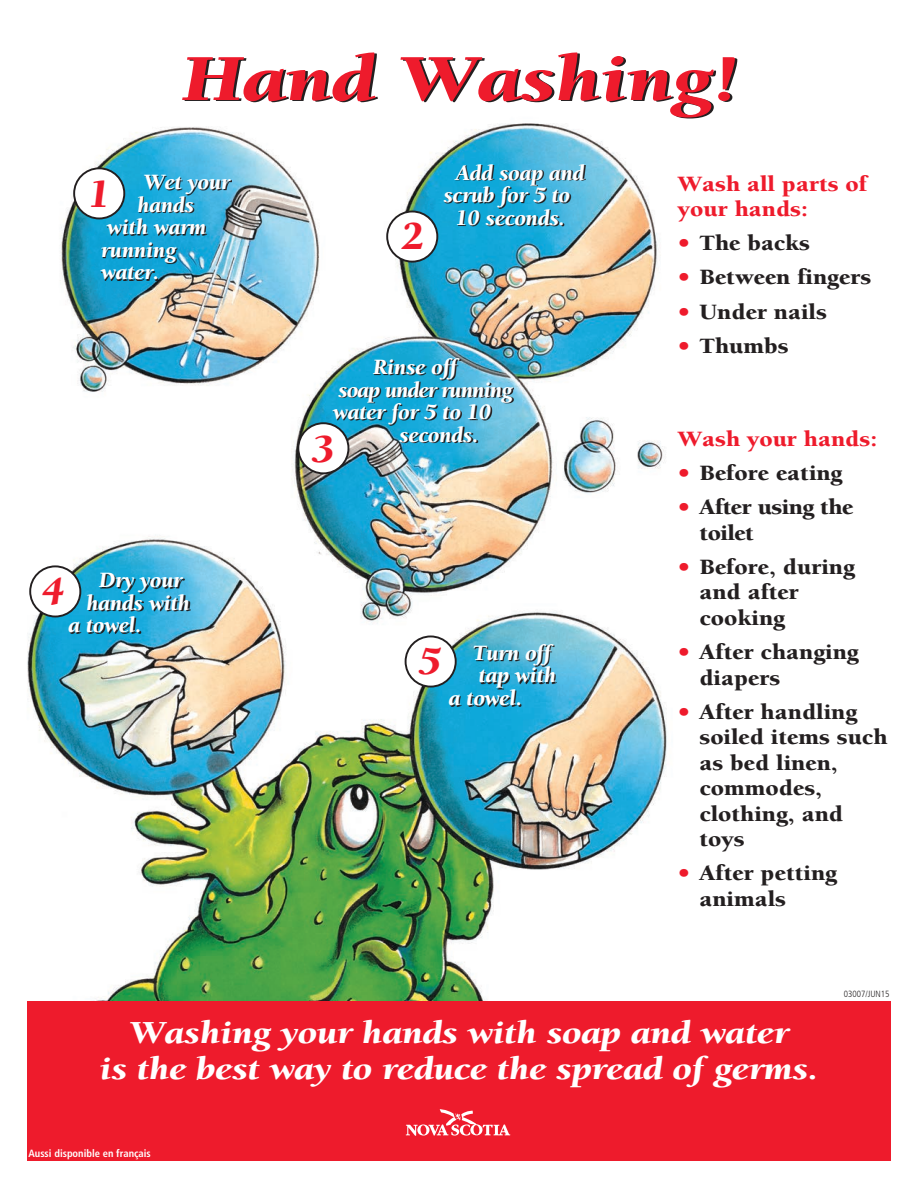
<style>
.page{position:relative;width:918px;height:1188px;background:#fff}
.page>*{position:absolute;margin:0;border:0;box-sizing:border-box;transform-origin:0 0}
.t1{font:italic 900 67.35px "Berkeley";color:#ee1b2c;scale:1.25 1}
.t2{font:italic 900 40.5px "Berkeley";color:#ee1b2c}
.t3{font:italic 900 33px/36px "Berkeley";color:#fff;text-align:center;scale:1.15 1}
.t4{font:900 22.5px/25.5px "Berkeley";color:#231f20;scale:1.1 1}
.t5{font:italic 900 22.5px "Berkeley";color:#fff}
.t6{font:900 22.5px/25.5px "Berkeley";color:#ee1b2c;scale:1.1 1}
.t7{font:900 22.5px/25.5px "Berkeley";letter-spacing:-.02em;color:#231f20;scale:1.1 1}
.t8{font:italic 900 22.5px "Berkeley";letter-spacing:-.03em;color:#fff}
.t9{font:700 condensed 10.5px "Frutiger";color:#fff}
.t10{font:300 condensed 9px "Frutiger";color:#231f20}
.s1{color:#ee1b2c}
</style>
<div class="page">
<img style="left:60px;top:127px;width:209px;height:265px">
<img style="left:27px;top:536px;width:640px;height:465px">
<img style="left:269px;top:123px;width:398px;height:521px">
<div style="left:74px;top:168px;width:50px;height:50px;background:#fff;border-radius:50%"></div>
<div style="left:73px;top:167px;width:52px;height:52px;border:2px solid #231f20;border-radius:50%"></div>
<div style="left:30px;top:566px;width:50px;height:51px;background:#fff;border-radius:50%"></div>
<div style="left:29px;top:565px;width:52px;height:52px;border:2px solid #231f20;border-radius:50%"></div>
<div style="left:406px;top:636px;width:50px;height:51px;background:#fff;border-radius:50%"></div>
<div style="left:405px;top:635px;width:52px;height:53px;border:2px solid #231f20;border-radius:50%"></div>
<div style="left:27px;top:1001px;width:864px;height:160px;background:#ee1b2c"></div>
<svg style="left:406px;top:1109px;width:104px;height:27px"></svg>
<div style="left:387px;top:212px;width:50px;height:50px;background:#fff;border-radius:50%"></div>
<div style="left:386px;top:211px;width:52px;height:52px;border:2px solid #231f20;border-radius:50%"></div>
<div style="left:298px;top:423px;width:50px;height:50px;background:#fff;border-radius:50%"></div>
<div style="left:297px;top:422px;width:52px;height:52px;border:2px solid #231f20;border-radius:50%"></div>
<img style="left:102px;top:176px;width:130px;height:105px">
<svg style="left:445px;top:165px;width:141px;height:61px;background:#278eb1"></svg>
<img style="left:334px;top:359px;width:180px;height:84px">
<svg style="left:70px;top:574px;width:121px;height:60px;background:#2a93b7"></svg>
<svg style="left:450px;top:645px;width:107px;height:62px;background:#2d93b5"></svg>
<h1 class="t1" style="left:182px;top:44px;width:447px">Hand Washing!</h1>
<h2 class="t2" style="left:89px;top:173px;width:23px">1</h2>
<p class="t5" style="left:143px;top:170px;width:88px">Wet your</p>
<p class="t5" style="left:137px;top:193px;width:58px">hands</p>
<p class="t5" style="left:107px;top:215px;width:100px">with warm</p>
<p class="t5" style="left:101px;top:238px;width:76px">running</p>
<p class="t5" style="left:101px;top:260px;width:60px">water.</p>
<p class="t5" style="left:99px;top:568px;width:85px">Dry your</p>
<p class="t5" style="left:86px;top:591px;width:105px">hands with</p>
<p class="t5" style="left:68px;top:613px;width:75px">a towel.</p>
<h2 class="t2" style="left:43px;top:570px;width:23px">4</h2>
<h2 class="t2" style="left:402px;top:215px;width:23px">2</h2>
<p class="t5" style="left:456px;top:161px;width:130px">Add soap and</p>
<p class="t5" style="left:444px;top:183px;width:128px">scrub for 5 to</p>
<p class="t5" style="left:456px;top:206px;width:111px">10 seconds.</p>
<p class="t5" style="left:373px;top:355px;width:85px">Rinse off</p>
<p class="t8" style="left:339px;top:378px;width:175px">soap under running</p>
<p class="t5" style="left:333px;top:400px;width:159px">water for 5 to 10</p>
<p class="t5" style="left:400px;top:423px;width:80px">seconds.</p>
<h2 class="t2" style="left:312px;top:428px;width:23px">3</h2>
<p class="t5" style="left:473px;top:641px;width:79px">Turn off</p>
<p class="t5" style="left:479px;top:664px;width:79px">tap with</p>
<p class="t5" style="left:449px;top:686px;width:75px">a towel.</p>
<h2 class="t2" style="left:419px;top:640px;width:23px">5</h2>
<p class="t6" style="left:678px;top:171px;width:174px">Wash all parts of your hands:</p>
<p class="t4" style="left:678px;top:231px;width:122px"><span class="s1">•</span> The backs</p>
<p class="t4" style="left:678px;top:265px;width:177px"><span class="s1">•</span> Between fingers</p>
<p class="t4" style="left:678px;top:299px;width:137px"><span class="s1">•</span> Under nails</p>
<p class="t4" style="left:678px;top:333px;width:102px"><span class="s1">•</span> Thumbs</p>
<p class="t6" style="left:678px;top:427px;width:183px">Wash your hands:</p>
<p class="t4" style="left:678px;top:461px;width:151px"><span class="s1">•</span> Before eating</p>
<p class="t7" style="left:699px;top:495px;width:141px;text-indent:-22px"><span class="s1">•</span> After using the toilet</p>
<p class="t4" style="left:699px;top:554px;width:143px;text-indent:-22px"><span class="s1">•</span> Before, during and after cooking</p>
<p class="t4" style="left:699px;top:640px;width:146px;text-indent:-22px"><span class="s1">•</span> After changing diapers</p>
<p class="t4" style="left:699px;top:699px;width:173px;text-indent:-22px"><span class="s1">•</span> After handling soiled items such as bed linen, commodes, clothing, and toys</p>
<p class="t4" style="left:699px;top:861px;width:127px;text-indent:-22px"><span class="s1">•</span> After petting animals</p>
<p class="t10" style="left:844px;top:989px;width:47px">03007/JUN15</p>
<h3 class="t3" style="left:100px;top:1016px;width:626px">Washing your hands with soap and water<br>is the best way to reduce the spread of germs.</h3>
<p class="t9" style="left:28px;top:1147px;width:124px">Aussi disponible en français</p>
</div>
